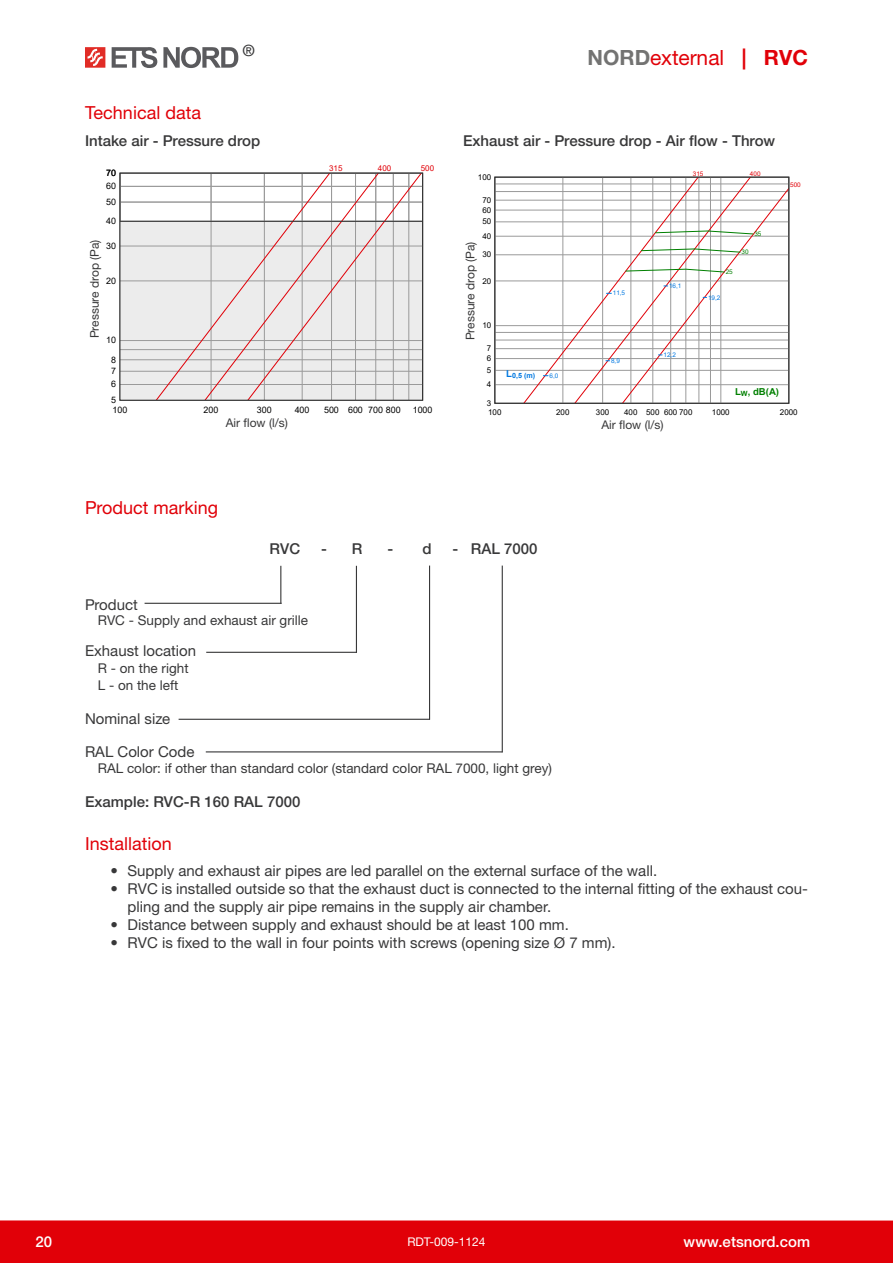
<style>
.page{position:relative;width:893px;height:1263px;background:#fff}
.page>*{position:absolute;margin:0;border:0;box-sizing:border-box;transform-origin:0 0}
.t1{font:21px "Helvetica Neue LTW1 G";color:#e10008}
.Pealkiri{font:18px "Helvetica Neue LTW1 G";color:#e10008}
.t2{font:500 15.6px "Helvetica Neue LTW1 G";color:#383839}
.Markeering-kiri{font:15px/18px "Helvetica Neue LTW1 G";color:#383839}
.Näidis{font:500 15px "Helvetica Neue LTW1 G";color:#383839}
.t3{font:500 15px "Helvetica Neue LTW1 G";color:#fff}
.Markeering-lisa{font:13.5px "Helvetica Neue LTW1 G";color:#383839}
.graafik{font:12px "Helvetica Neue LTW1 G";color:#383839}
.t4{font:12px "Helvetica Neue LTW1 G";color:#fff}
.t5{font:9.75px "Arial";color:#000}
.t6{font:700 9.6px "Arial";color:#008000}
.t7{font:8.85px "Arial";color:#000}
.t8{font:8.7px "Arial";color:#000}
.t9{font:7.95px "Arial";color:#000}
.t10{font:7.95px "Arial";color:#e10008}
.t11{font:700 7.2px "Arial";color:#0078e1}
.t12{font:6.3px "Arial";color:#0078e1}
.t13{font:6.3px "Arial";color:#e10008}
.t14{font:6.3px "Arial";color:#008000}
.s1{font-weight:700;color:#737372}
.s2{font-weight:700}
</style>
<div class="page">
<div style="left:0;top:1220px;width:893px;height:43px;background:#e10008"></div>
<svg style="left:112px;top:47px;width:45px;height:21px"></svg>
<svg style="left:163px;top:47px;width:75px;height:21px"></svg>
<svg style="left:85px;top:47px;width:20px;height:21px"></svg>
<svg style="left:121px;top:175px;width:300px;height:224px"></svg>
<hr style="left:120px;top:221px;width:302px;height:1px;background:#333">
<div style="left:119px;top:173px;width:304px;height:228px;border:1px solid #333"></div>
<hr style="left:495px;top:184px;width:294px;height:1px;background:#9a9a9a">
<svg style="left:496px;top:183px;width:23px;height:203px"></svg>
<svg style="left:519px;top:179px;width:232px;height:223px"></svg>
<svg style="left:567px;top:188px;width:220px;height:214px"></svg>
<svg style="left:625px;top:268px;width:100px;height:5px"></svg>
<svg style="left:640px;top:248px;width:101px;height:5px"></svg>
<svg style="left:655px;top:230px;width:99px;height:5px"></svg>
<div style="left:494px;top:177px;width:295px;height:227px;border:1px solid #333"></div>
<hr style="left:145px;top:603px;width:137px;height:1px;background:#383839">
<hr style="left:280px;top:566px;width:1px;height:38px;background:#383839">
<hr style="left:206px;top:652px;width:151px;height:1px;background:#383839">
<hr style="left:356px;top:566px;width:1px;height:87px;background:#383839">
<hr style="left:179px;top:719px;width:251px;height:1px;background:#383839">
<hr style="left:429px;top:566px;width:1px;height:154px;background:#383839">
<hr style="left:206px;top:751px;width:297px;height:1px;background:#383839">
<hr style="left:502px;top:566px;width:1px;height:186px;background:#383839">
<p class="t2" style="left:242px;top:41px;width:14px">®</p>
<p class="t1" style="left:588px;top:44px;width:222px"><span class="s1">NORD</span>external <span class="s2">| RVC</span></p>
<p class="Pealkiri" style="left:85px;top:102px;width:117px">Technical data</p>
<p class="Näidis" style="left:85px;top:131px;width:177px">Intake air - Pressure drop</p>
<p class="Näidis" style="left:463px;top:131px;width:314px">Exhaust air - Pressure drop - Air flow - Throw</p>
<p class="t7" style="left:106px;top:167px;width:11px">70</p>
<p class="t10" style="left:329px;top:163px;width:15px">315</p>
<p class="t10" style="left:378px;top:163px;width:15px">400</p>
<p class="t10" style="left:421px;top:163px;width:15px">500</p>
<p class="t9" style="left:478px;top:171px;width:15px">100</p>
<p class="t13" style="left:693px;top:169px;width:12px">315</p>
<p class="t13" style="left:750px;top:169px;width:12px">400</p>
<p class="t7" style="left:106px;top:180px;width:11px">60</p>
<p class="t13" style="left:790px;top:180px;width:12px">500</p>
<p class="t7" style="left:106px;top:196px;width:11px">50</p>
<p class="t9" style="left:482px;top:194px;width:10px">70</p>
<p class="t9" style="left:482px;top:204px;width:10px">60</p>
<p class="t7" style="left:106px;top:215px;width:11px">40</p>
<p class="t9" style="left:482px;top:216px;width:10px">50</p>
<p class="graafik" style="left:87px;top:338px;width:100px;rotate:-90deg">Pressure drop (Pa)</p>
<p class="t7" style="left:106px;top:240px;width:11px">30</p>
<p class="t5" style="left:87px;top:320px;width:67px;rotate:-90deg">Rõhukadu (Pa)</p>
<p class="t7" style="left:106px;top:275px;width:11px">20</p>
<p class="t7" style="left:106px;top:334px;width:11px">10</p>
<p class="t7" style="left:111px;top:353px;width:6px">8</p>
<p class="t9" style="left:482px;top:231px;width:10px">40</p>
<p class="graafik" style="left:463px;top:340px;width:100px;rotate:-90deg">Pressure drop (Pa)</p>
<p class="t9" style="left:482px;top:249px;width:10px">30</p>
<p class="t8" style="left:461px;top:320px;width:61px;rotate:-90deg">Rõhukadu (Pa)</p>
<p class="t9" style="left:482px;top:275px;width:10px">20</p>
<p class="t9" style="left:482px;top:320px;width:10px">10</p>
<p class="t9" style="left:487px;top:343px;width:6px">7</p>
<p class="t9" style="left:487px;top:353px;width:6px">6</p>
<p class="t12" style="left:613px;top:289px;width:14px">11,5</p>
<p class="t12" style="left:611px;top:356px;width:10px">8,9</p>
<p class="t12" style="left:669px;top:282px;width:14px">16,1</p>
<p class="t12" style="left:663px;top:350px;width:14px">12,2</p>
<p class="t14" style="left:726px;top:268px;width:9px">25</p>
<p class="t12" style="left:708px;top:293px;width:14px">19,2</p>
<p class="t14" style="left:754px;top:230px;width:9px">35</p>
<p class="t14" style="left:741px;top:248px;width:9px">30</p>
<p class="t9" style="left:487px;top:365px;width:6px">5</p>
<p class="t7" style="left:111px;top:365px;width:6px">7</p>
<p class="t11" style="left:506px;top:371px;width:30px"><sup>L</sup>0,5 (m)</p>
<p class="t12" style="left:549px;top:371px;width:10px">6,0</p>
<p class="t7" style="left:111px;top:378px;width:6px">6</p>
<p class="t9" style="left:487px;top:379px;width:6px">4</p>
<p class="t6" style="left:735px;top:384px;width:46px">L<sub>W</sub>, dB(A)</p>
<p class="t7" style="left:111px;top:394px;width:6px">5</p>
<p class="t9" style="left:487px;top:398px;width:6px">3</p>
<p class="t7" style="left:112px;top:404px;width:16px">100</p>
<p class="t7" style="left:204px;top:404px;width:16px">200</p>
<p class="t7" style="left:257px;top:404px;width:16px">300</p>
<p class="t7" style="left:295px;top:404px;width:16px">400</p>
<p class="t7" style="left:324px;top:404px;width:78px">500 600 700 800</p>
<p class="t7" style="left:413px;top:404px;width:21px">1000</p>
<p class="t9" style="left:488px;top:407px;width:15px">100</p>
<p class="t9" style="left:556px;top:407px;width:15px">200</p>
<p class="t9" style="left:596px;top:407px;width:15px">300</p>
<p class="t9" style="left:624px;top:407px;width:70px">400 500 600 700</p>
<p class="t9" style="left:712px;top:407px;width:19px">1000</p>
<p class="t9" style="left:780px;top:407px;width:19px">2000</p>
<p class="t5" style="left:238px;top:414px;width:69px">Õhuhulk q<sub>v</sub> (l/s)</p>
<p class="graafik" style="left:226px;top:415px;width:64px">Air flow (l/s)</p>
<p class="t8" style="left:612px;top:416px;width:62px">Õhuhulk q<sub>v</sub> (l/s)</p>
<p class="graafik" style="left:601px;top:418px;width:64px">Air flow (l/s)</p>
<p class="Pealkiri" style="left:85px;top:497px;width:135px">Product marking</p>
<p class="Näidis" style="left:270px;top:540px;width:32px">RVC</p>
<p class="Näidis" style="left:321px;top:540px;width:43px">- R</p>
<p class="Näidis" style="left:387px;top:540px;width:46px">- d</p>
<p class="Näidis" style="left:453px;top:540px;width:87px">- RAL 7000</p>
<p class="Markeering-kiri" style="left:85px;top:595px;width:54px">Product</p>
<p class="Markeering-lisa" style="left:98px;top:612px;width:212px">RVC - Supply and exhaust air grille</p>
<p class="Markeering-kiri" style="left:85px;top:642px;width:113px">Exhaust location</p>
<p class="Markeering-lisa" style="left:98px;top:660px;width:92px">R - on the right</p>
<p class="Markeering-lisa" style="left:98px;top:677px;width:82px">L - on the left</p>
<p class="Markeering-kiri" style="left:85px;top:710px;width:87px">Nominal size</p>
<p class="Markeering-kiri" style="left:85px;top:742px;width:111px">RAL Color Code</p>
<p class="Markeering-lisa" style="left:98px;top:760px;width:456px">RAL color: if other than standard color (standard color RAL 7000, light grey)</p>
<p class="Näidis" style="left:85px;top:792px;width:217px">Example: RVC-R 160 RAL 7000</p>
<p class="Pealkiri" style="left:85px;top:832px;width:88px">Installation</p>
<p class="Markeering-kiri" style="left:111px;top:861px;width:548px">• Supply and exhaust air pipes are led parallel on the external surface of the wall.</p>
<p class="Markeering-kiri" style="left:128px;top:879px;width:682px;text-indent:-17px">• RVC is installed outside so that the exhaust duct is connected to the internal fitting of the exhaust cou&shy;pling and the supply air pipe remains in the supply air chamber.</p>
<p class="Markeering-kiri" style="left:111px;top:915px;width:460px">• Distance between supply and exhaust should be at least 100 mm.</p>
<p class="Markeering-kiri" style="left:111px;top:933px;width:506px">• RVC is fixed to the wall in four points with screws (opening size Ø 7 mm).</p>
<p class="t3" style="left:35px;top:1233px;width:18px">20</p>
<p class="t4" style="left:407px;top:1235px;width:80px">RDT-009-1124</p>
<p class="t3" style="left:683px;top:1233px;width:128px">www.etsnord.com</p>
</div>
